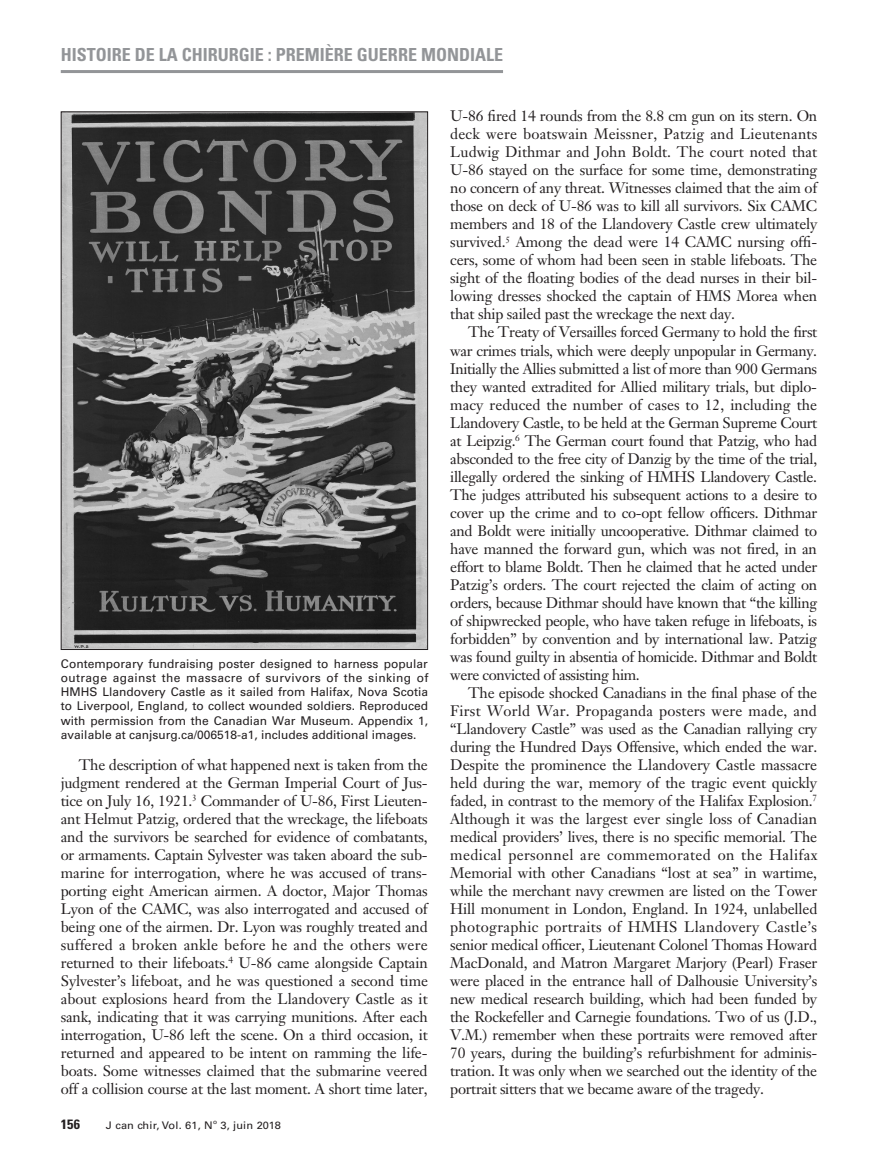
<style>
.page{position:relative;width:878px;height:1175px;background:#fff}
.page>*{position:absolute;margin:0;border:0;box-sizing:border-box;transform-origin:0 0}
.t1{font:700 condensed 18px "Univers LT Std";color:#939598}
.t2{font:15px/18px "Janson Text LT Std";letter-spacing:-.015em;color:#231f20;text-align:justify}
.t3{font:700 condensed 13.5px "Univers LT Std";color:#231f20;scale:1.05 1}
.t4{font:12px/14.2px "Univers LT Std";color:#231f20;text-align:justify}
.t5{font:10.5px "Univers LT Std";letter-spacing:.015em;color:#231f20;scale:1.05 1}
.t6{font:6.3px "Univers LT Std";color:#231f20;scale:1.05 1}
</style>
<div class="page">
<hr style="left:61px;top:70px;width:442px;height:3px;background:#939598">
<img style="left:63px;top:113px;width:363px;height:535px">
<p class="t1" style="left:61px;top:44px;width:444px">HISTOIRE DE LA CHIRURGIE : PREMIÈRE GUERRE MONDIALE</p>
<p class="t4" style="left:61px;top:656px;width:369px">Contemporary fundraising poster designed to harness popular outrage against the massacre of survivors of the sinking of HMHS Llandovery Castle as it sailed from Halifax, Nova Scotia to Liverpool, England, to collect wounded soldiers. Reproduced with permission from the Canadian War Museum. Appendix 1, available at canjsurg.ca/006518-a1, includes additional images.</p>
<p class="t2" style="left:61px;top:755px;width:369px;text-indent:18px">The description of what happened next is taken from the judgment rendered at the German Imperial Court of Jus&shy;tice on July 16, 1921.<sup>3</sup> Commander of U-86, First Lieuten&shy;ant Helmut Patzig, ordered that the wreckage, the lifeboats and the survivors be searched for evidence of combatants, or armaments. Captain Sylvester was taken aboard the sub&shy;marine for interrogation, where he was accused of trans&shy;porting eight American airmen. A doctor, Major Thomas Lyon of the CAMC, was also interrogated and accused of being one of the airmen. Dr. Lyon was roughly treated and suffered a broken ankle before he and the others were returned to their lifeboats.<sup>4</sup> U-86 came alongside Captain Sylvester’s lifeboat, and he was questioned a second time about explosions heard from the Llandovery Castle as it sank, indicating that it was carrying munitions. After each interrogation, U-86 left the scene. On a third occasion, it returned and appeared to be intent on ramming the life&shy;boats. Some witnesses claimed that the submarine veered off a collision course at the last moment. A short time later,</p>
<p class="t3" style="left:61px;top:1116px;width:20px">156</p>
<p class="t5" style="left:106px;top:1119px;width:103px">J can chir, Vol. 61, N</p>
<p class="t6" style="left:213px;top:1117px;width:5px">o</p>
<p class="t5" style="left:220px;top:1119px;width:59px">3, juin 2018</p>
<p class="t2" style="left:450px;top:107px;width:368px">U-86 fired 14 rounds from the 8.8 cm gun on its stern. On deck were boatswain Meissner, Patzig and Lieutenants Ludwig Dithmar and John Boldt. The court noted that U-86 stayed on the surface for some time, demonstrating no concern of any threat. Witnesses claimed that the aim of those on deck of U-86 was to kill all survivors. Six CAMC members and 18 of the Llandovery Castle crew ultimately survived.<sup>5</sup> Among the dead were 14 CAMC nursing offi&shy;cers, some of whom had been seen in stable lifeboats. The sight of the floating bodies of the dead nurses in their bil&shy;lowing dresses shocked the captain of HMS Morea when that ship sailed past the wreckage the next day.</p>
<p class="t2" style="left:450px;top:323px;width:368px;text-indent:18px">The Treaty of Versailles forced Germany to hold the first war crimes trials, which were deeply unpopular in Germany.<br>Initially the Allies submitted a list of more than 900 Germans they wanted extradited for Allied military trials, but diplo&shy;macy reduced the number of cases to 12, including the Llandovery Castle, to be held at the German Supreme Court at Leipzig.<sup>6</sup> The German court found that Patzig, who had absconded to the free city of Danzig by the time of the trial, illegally ordered the sinking of HMHS Llandovery Castle.<br>The judges attributed his subsequent actions to a desire to cover up the crime and to co-opt fellow officers. Dithmar and Boldt were initially uncooperative. Dithmar claimed to have manned the forward gun, which was not fired, in an effort to blame Boldt. Then he claimed that he acted under Patzig’s orders. The court rejected the claim of acting on orders, because Dithmar should have known that “the killing of shipwrecked people, who have taken refuge in lifeboats, is forbidden” by convention and by international law. Patzig was found guilty in absentia of homicide. Dithmar and Boldt were convicted of assisting him.</p>
<p class="t2" style="left:450px;top:683px;width:369px;text-indent:18px">The episode shocked Canadians in the final phase of the First World War. Propaganda posters were made, and “Llandovery Castle” was used as the Canadian rallying cry during the Hundred Days Offensive, which ended the war.<br>Despite the prominence the Llandovery Castle massacre held during the war, memory of the tragic event quickly faded, in contrast to the memory of the Halifax Explosion.<sup>7<br></sup>Although it was the largest ever single loss of Canadian medical providers’ lives, there is no specific memorial. The medical personnel are commemorated on the Halifax Memorial with other Canadians “lost at sea” in wartime, while the merchant navy crewmen are listed on the Tower Hill monument in London, England. In 1924, unlabelled photographic portraits of HMHS Llandovery Castle’s senior medical officer, Lieutenant Colonel Thomas Howard MacDonald, and Matron Margaret Marjory (Pearl) Fraser were placed in the entrance hall of Dalhousie University’s new medical research building, which had been funded by the Rockefeller and Carnegie foundations. Two of us (J.D., V.M.) remember when these portraits were removed after 70 years, during the building’s refurbishment for adminis&shy;tration. It was only when we searched out the identity of the portrait sitters that we became aware of the tragedy.</p>
</div>
